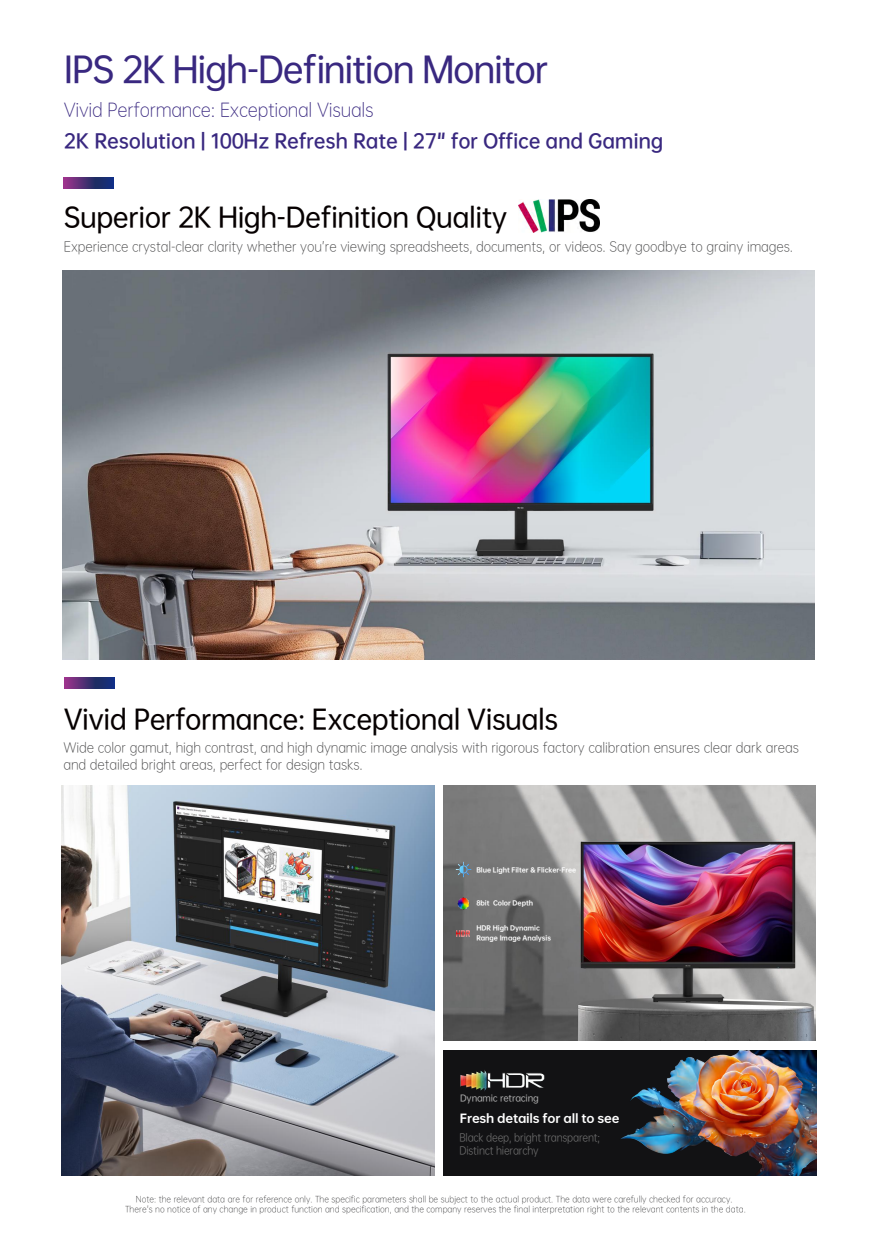
<style>
.page{position:relative;width:876px;height:1238px;background:#fff}
.page>*{position:absolute;margin:0;border:0;box-sizing:border-box;transform-origin:0 0}
.t1{font:34.5px "OPPO Sans M";letter-spacing:-.04em;color:#392880}
.t2{font:26.25px "OPPO Sans M";letter-spacing:-.02em;color:#060001}
.t3{font:18.3px "OPPO Sans L";letter-spacing:-.015em;color:#392880}
.t4{font:18px "OPPO Sans B";letter-spacing:-.015em;color:#392880}
.t5{font:13.35px/16.4px "OPPO Sans L";letter-spacing:-.01em;color:#404041}
.t6{font:11.25px "OPPO Sans H";letter-spacing:-.02em;color:#fff;scale:1.05 1}
.t7{font:10.5px/12.6px "OPPO Sans R";letter-spacing:-.02em;color:#6d6d6d;scale:.94 1}
.t8{font:8.85px "OPPO Sans M";letter-spacing:-.02em;color:#aaa}
.t9{font:8.4px/10.1px "OPPO Sans L";color:#39393a;text-align:center}
.t10{font:6.15px/10.5px "OPPO Sans H";letter-spacing:-.01em;color:#fff}
</style>
<div class="page">
<svg style="left:64px;top:178px;width:50px;height:11px"></svg>
<svg style="left:64px;top:677px;width:50px;height:11px"></svg>
<img style="left:62px;top:271px;width:752px;height:388px">
<img style="left:519px;top:200px;width:81px;height:32px">
<img style="left:62px;top:785px;width:372px;height:390px">
<div style="left:443px;top:1050px;width:373px;height:125px;background:#121214"></div>
<img style="left:620px;top:1050px;width:196px;height:125px">
<img style="left:460px;top:1070px;width:85px;height:21px">
<img style="left:443px;top:785px;width:373px;height:255px">
<img style="left:455px;top:861px;width:16px;height:16px">
<img style="left:452px;top:892px;width:22px;height:22px">
<svg style="left:457px;top:927px;width:13px;height:12px"></svg>
<h1 class="t1" style="left:64px;top:41px;width:486px">IPS 2K High-Definition Monitor</h1>
<h3 class="t3" style="left:64px;top:96px;width:311px">Vivid Performance: Exceptional Visuals</h3>
<h3 class="t4" style="left:64px;top:128px;width:601px">2K Resolution | 100Hz Refresh Rate | 27" for Office and Gaming</h3>
<h2 class="t2" style="left:64px;top:196px;width:445px">Superior 2K High-Definition Quality</h2>
<h3 class="t5" style="left:64px;top:237px;width:731px">Experience crystal-clear clarity whether you’re viewing spreadsheets, documents, or videos. Say goodbye to grainy images.</h3>
<h2 class="t2" style="left:64px;top:697px;width:496px">Vivid Performance: Exceptional Visuals</h2>
<h3 class="t5" style="left:63px;top:738px;width:737px">Wide color gamut, high contrast, and high dynamic image analysis with rigorous factory calibration ensures clear dark areas and detailed bright areas, perfect for design tasks.</h3>
<p class="t10" style="left:476px;top:863px;width:101px">Blue Light Filter &amp; Flicker-Free</p>
<p class="t10" style="left:476px;top:897px;width:58px">8bit Color Depth</p>
<p class="t10" style="left:476px;top:921px;width:76px">HDR High Dynamic<br>Range Image Analysis</p>
<p class="t8" style="left:460px;top:1090px;width:80px">Dynamic retracing</p>
<h3 class="t6" style="left:460px;top:1107px;width:154px">Fresh details for all to see</h3>
<p class="t7" style="left:459px;top:1130px;width:151px">Black deep, bright transparent;<br>Distinct hierarchy</p>
<p class="t9" style="left:125px;top:1193px;width:622px">Note: the relevant data are for reference only. The specific parameters shall be subject to the actual product. The data were carefully checked for accuracy.<br>There's no notice of any change in product function and specification, and the company reserves the final interpretation right to the relevant contents in the data.</p>
</div>
